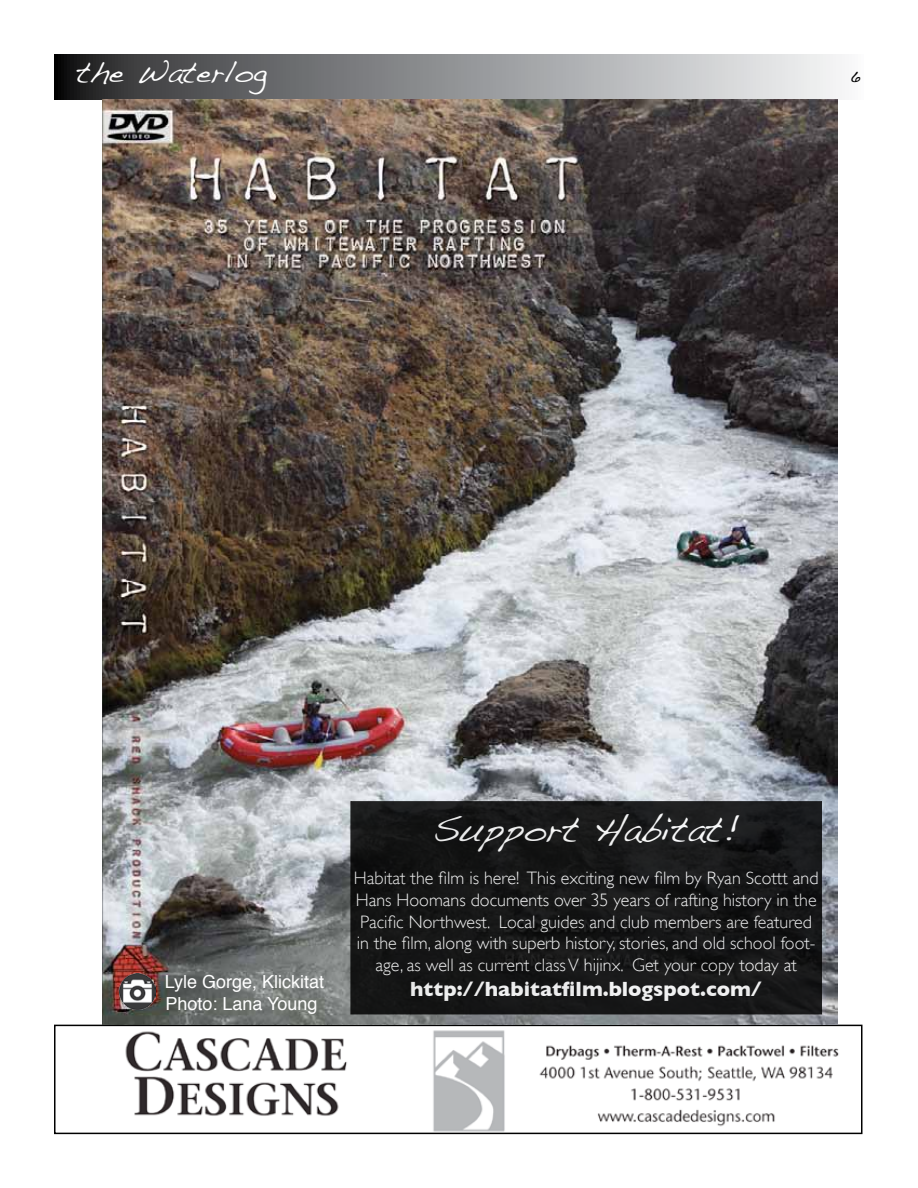
<style>
.page{position:relative;width:918px;height:1188px;background:#fff}
.page>*{position:absolute;margin:0;border:0;box-sizing:border-box;transform-origin:0 0}
.t1{font:36px "Handwriting Dakota";color:#fff}
.t2{font:30px "Handwriting Dakota";color:#fff}
.t3{font:700 21px "Gill Sans";color:#fff}
.t4{font:300 18px/21.6px "Gill Sans";color:#fff;text-align:center}
.t5{font:18px/21.6px "Helvetica";color:#fff}
.t6{font:18px "Handwriting Dakota";color:#000}
</style>
<div class="page">
<svg style="left:55px;top:55px;width:787px;height:44px;background:#8e8f91"></svg>
<img style="left:125px;top:1030px;width:714px;height:101px">
<div style="left:54px;top:1025px;width:808px;height:109px;border:2px solid #000"></div>
<img style="left:102px;top:99px;width:736px;height:926px">
<svg style="left:351px;top:801px;width:471px;height:213px;background:#161617"></svg>
<div style="left:352px;top:802px;width:469px;height:211px;border:1px solid #000"></div>
<img style="left:120px;top:973px;width:35px;height:36px">
<h2 class="t2" style="left:76px;top:54px;width:192px">the Waterlog</h2>
<p class="t6" style="left:850px;top:64px;width:12px">6</p>
<p class="t5" style="left:165px;top:972px;width:161px">Lyle Gorge, Klickitat<br>Photo: Lana Young</p>
<h1 class="t1" style="left:433px;top:808px;width:308px">Support Habitat!</h1>
<p class="t4" style="left:354px;top:868px;width:466px">Habitat the film is here! This exciting new film by Ryan Scottt and Hans Hoomans documents over 35 years of rafting history in the Pacific Northwest. Local guides and club members are featured in the film, along with superb history, stories, and old school foot&shy;age, as well as current class V hijinx. Get your copy today at</p>
<p class="t3" style="left:410px;top:977px;width:353px">http://habitatfilm.blogspot.com/</p>
</div>
